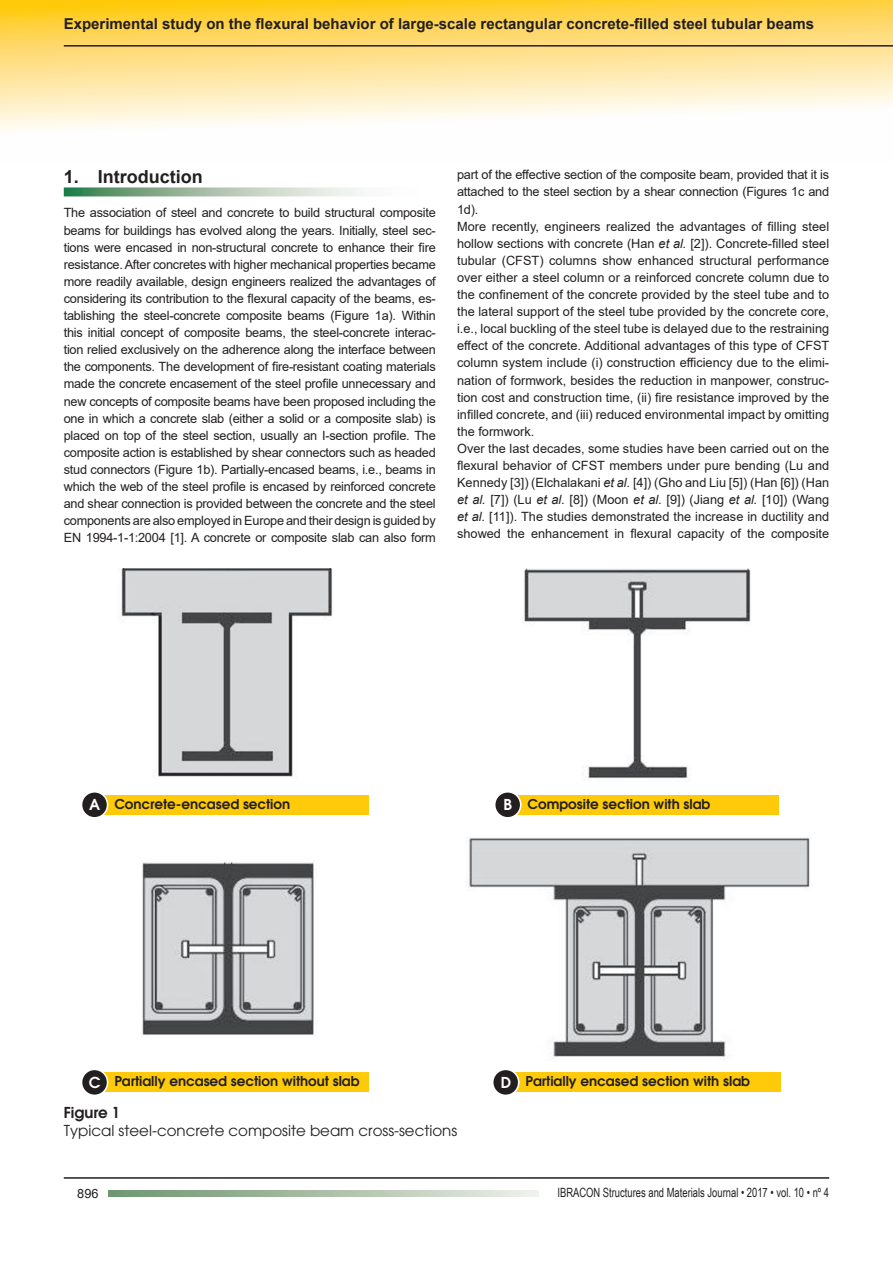
<style>
.page{position:relative;width:893px;height:1263px;background:#fff}
.page>*{position:absolute;margin:0;border:0;box-sizing:border-box;transform-origin:0 0}
.t1{font:700 18px "Arial";color:#231f20}
.t2{font:700 15px "Arial";color:#231f20}
.t3{font:15px "Avant Garde";color:#231f20}
.t4{font:600 15px "Avant Garde";color:#231f20}
.t5{font:600 13.5px "Avant Garde";color:#231f20}
.t6{font:12.75px/17.1px "Arial";color:#231f20;text-align:justify}
.t7{font:12.75px "Arial Narrow";color:#231f20;scale:.9 1}
.s1{font-style:italic}
.s2{font-size:15px;color:#fff}
.s3{font-family:"Avant Garde ITC";font-size:15px;color:#fff}
</style>
<div class="page">
<svg style="left:0;top:0;width:893px;height:130px;background:#fee498"></svg>
<hr style="left:64px;top:1177px;width:765px;height:2px;background:#231f20">
<hr style="left:64px;top:45px;width:829px;height:2px;background:#231f20">
<svg style="left:108px;top:1190px;width:431px;height:6px;background:#acc0aa"></svg>
<svg style="left:64px;top:187px;width:299px;height:9px;background:#a6c2ab"></svg>
<img style="left:466px;top:838px;width:344px;height:222px">
<img style="left:142px;top:862px;width:172px;height:173px">
<img style="left:523px;top:568px;width:228px;height:212px">
<img style="left:121px;top:568px;width:211px;height:209px">
<div style="left:100px;top:795px;width:269px;height:20px;background:#feca0a"></div>
<div style="left:81px;top:791px;width:27px;height:27px;border:3px solid #fff;border-radius:50%"></div>
<div style="left:82px;top:792px;width:25px;height:25px;background:#231f20;border-radius:50%"></div>
<div style="left:100px;top:1072px;width:269px;height:20px;background:#feca0a"></div>
<div style="left:81px;top:1069px;width:27px;height:27px;border:3px solid #fff;border-radius:50%"></div>
<div style="left:82px;top:1070px;width:25px;height:24px;background:#231f20;border-radius:50%"></div>
<div style="left:511px;top:1072px;width:269px;height:20px;background:#feca0a"></div>
<div style="left:492px;top:1069px;width:27px;height:27px;border:3px solid #fff;border-radius:50%"></div>
<div style="left:493px;top:1070px;width:25px;height:24px;background:#231f20;border-radius:50%"></div>
<div style="left:509px;top:795px;width:269px;height:20px;background:#feca0a"></div>
<div style="left:494px;top:791px;width:27px;height:27px;border:3px solid #fff;border-radius:50%"></div>
<div style="left:495px;top:792px;width:25px;height:25px;background:#231f20;border-radius:50%"></div>
<p class="t2" style="left:64px;top:13px;width:752px">Experimental study on the flexural behavior of large-scale rectangular concrete-filled steel tubular beams</p>
<h1 class="t1" style="left:64px;top:164px;width:141px">1. Introduction</h1>
<p class="t6" style="left:64px;top:204px;width:374px">The association of steel and concrete to build structural composite beams for buildings has evolved along the years. Initially, steel sec&shy;tions were encased in non-structural concrete to enhance their fire resistance. After concretes with higher mechanical properties became more readily available, design engineers realized the advantages of considering its contribution to the flexural capacity of the beams, es&shy;tablishing the steel-concrete composite beams (Figure 1a). Within this initial concept of composite beams, the steel-concrete interac&shy;tion relied exclusively on the adherence along the interface between the components. The development of fire-resistant coating materials made the concrete encasement of the steel profile unnecessary and new concepts of composite beams have been proposed including the one in which a concrete slab (either a solid or a composite slab) is placed on top of the steel section, usually an I-section profile. The composite action is established by shear connectors such as headed stud connectors (Figure 1b). Partially-encased beams, i.e., beams in which the web of the steel profile is encased by reinforced concrete and shear connection is provided between the concrete and the steel components are also employed in Europe and their design is guided by EN 1994-1-1:2004 [1]. A concrete or composite slab can also form</p>
<p class="t6" style="left:457px;top:166px;width:374px;text-align:left">part of the effective section of the composite beam, provided that it is attached to the steel section by a shear connection (Figures 1c and 1d).<br>More recently, engineers realized the advantages of filling steel hollow sections with concrete (Han <span class="s1">et al.</span> [2]). Concrete-filled steel tubular (CFST) columns show enhanced structural performance over either a steel column or a reinforced concrete column due to the confinement of the concrete provided by the steel tube and to the lateral support of the steel tube provided by the concrete core, i.e., local buckling of the steel tube is delayed due to the restraining effect of the concrete. Additional advantages of this type of CFST column system include (i) construction efficiency due to the elimi&shy;nation of formwork, besides the reduction in manpower, construc&shy;tion cost and construction time, (ii) fire resistance improved by the infilled concrete, and (iii) reduced environmental impact by omitting the formwork.<br>Over the last decades, some studies have been carried out on the flexural behavior of CFST members under pure bending (Lu and Kennedy [3]) (Elchalakani <span class="s1">et al.</span> [4]) (Gho and Liu [5]) (Han [6]) (Han <span class="s1">et al.</span> [7]) (Lu <span class="s1">et al.</span> [8]) (Moon <span class="s1">et al.</span> [9]) (Jiang <span class="s1">et al.</span> [10]) (Wang <span class="s1">et al.</span> [11]). The studies demonstrated the increase in ductility and showed the enhancement in flexural capacity of the composite</p>
<p class="t5" style="left:89px;top:795px;width:203px"><span class="s2">A</span><span class="s3">B</span> Concrete-encased section</p>
<p class="t5" style="left:504px;top:795px;width:208px"><span class="s3">B</span> Composite section with slab</p>
<p class="t5" style="left:89px;top:1072px;width:272px"><span class="s2">C</span><span class="s3">B</span> Partially encased section without slab</p>
<p class="t5" style="left:502px;top:1072px;width:250px"><span class="s3">B</span> Partially encased section with slab</p>
<p class="t4" style="left:64px;top:1102px;width:58px">Figure 1</p>
<p class="t3" style="left:64px;top:1121px;width:395px">Typical steel-concrete composite beam cross-sections</p>
<p class="t6" style="left:77px;top:1185px;width:23px">896</p>
<p class="t7" style="left:557px;top:1183px;width:303px">IBRACON Structures and Materials Journal • 2017 • vol. 10 • nº 4</p>
</div>
